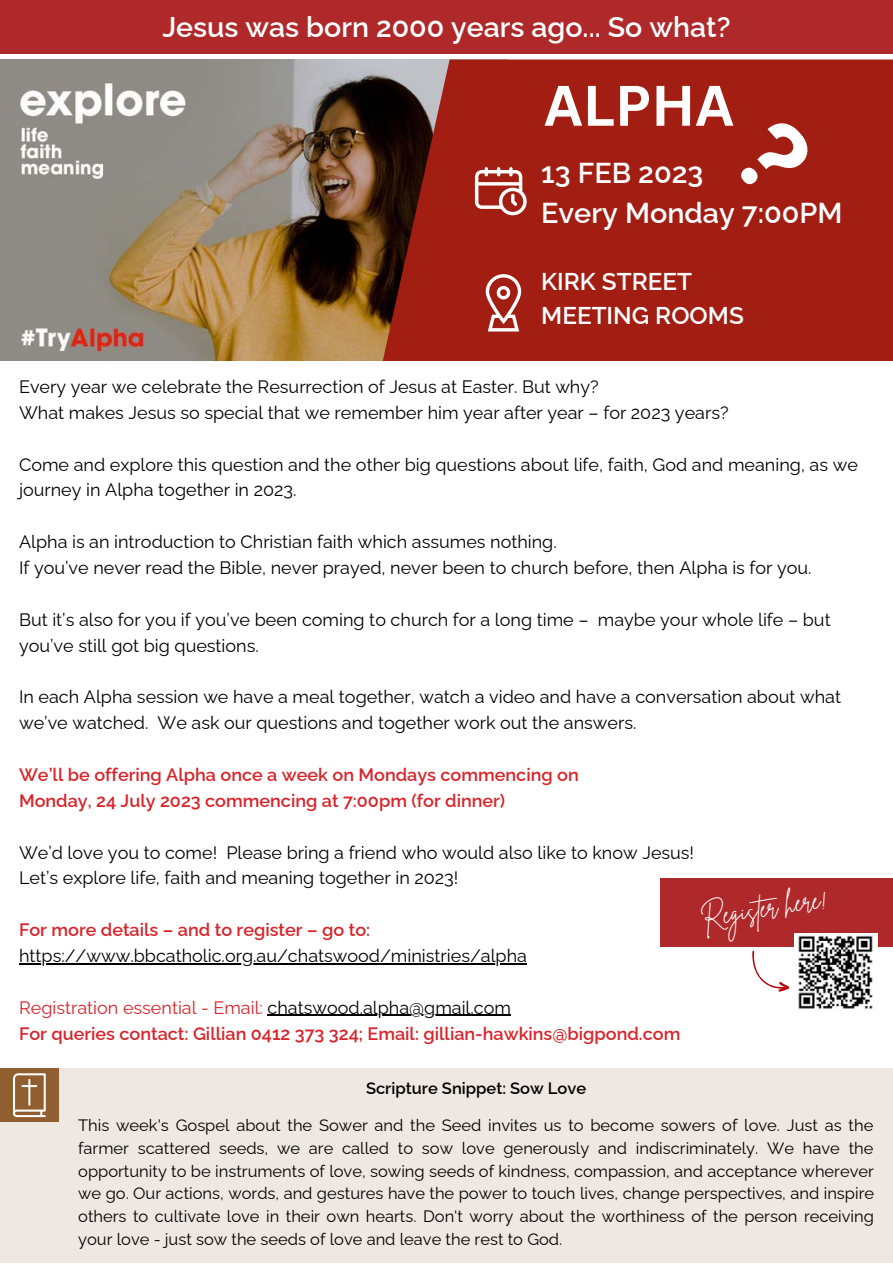
<style>
.page{position:relative;width:893px;height:1264px;background:#fff}
.page>*{position:absolute;margin:0;border:0;box-sizing:border-box;transform-origin:0 0}
.t1{font:700 55.8px "Canva Sans";color:#fff}
.t2{font:600 28.8px "Raleway";color:#fff}
.t3{font:600 28.5px "Raleway";color:#fff}
.t4{font:24.9px "Brittany Signature";color:#fff}
.t5{font:600 24.3px "Raleway";color:#fff}
.t6{font:18px/25.8px "Raleway";color:#000}
.t7{font:600 18px "Raleway";color:#d8242a}
.t8{font:18px "Raleway";color:#d8242a}
.t9{font:16.5px/22.8px "Raleway";color:#000;text-align:justify}
.t10{font:600 16.5px "Raleway";color:#000}
.s1{color:#000}
</style>
<div class="page">
<img style="left:0;top:59px;width:382px;height:302px">
<svg style="left:382px;top:59px;width:510px;height:302px;fill:#a21e13"></svg>
<svg style="left:485px;top:274px;width:36px;height:57px"></svg>
<svg style="left:475px;top:167px;width:51px;height:48px"></svg>
<svg style="left:728px;top:115px;width:87px;height:85px"></svg>
<div style="left:660px;top:878px;width:232px;height:68px;background:#af292b"></div>
<hr style="left:19px;top:963px;width:508px;height:1px;background:#000">
<hr style="left:267px;top:1014px;width:244px;height:1px;background:#000">
<div style="left:0;top:0;width:892px;height:53px;background:#af292b"></div>
<img style="left:794px;top:933px;width:83px;height:76px">
<svg style="left:752px;top:950px;width:37px;height:42px"></svg>
<div style="left:0;top:1067px;width:892px;height:195px;background:#efe8e2"></div>
<div style="left:0;top:1067px;width:59px;height:54px;background:#915e2f"></div>
<svg style="left:13px;top:1073px;width:33px;height:44px"></svg>
<p class="t3" style="left:162px;top:10px;width:569px">Jesus was born 2000 years ago... So what?</p>
<p class="t1" style="left:544px;top:66px;width:191px">ALPHA</p>
<p class="t2" style="left:541px;top:156px;width:164px">13 FEB 2023</p>
<p class="t2" style="left:541px;top:196px;width:303px">Every Monday 7:00PM</p>
<p class="t5" style="left:541px;top:267px;width:152px">KIRK STREET</p>
<p class="t5" style="left:541px;top:301px;width:204px">MEETING ROOMS</p>
<p class="t6" style="left:19px;top:374px;width:581px">Every year we celebrate the Resurrection of Jesus at Easter. But why?</p>
<p class="t6" style="left:19px;top:399px;width:711px">What makes Jesus so special that we remember him year after year – for 2023 years?</p>
<p class="t6" style="left:19px;top:451px;width:840px">Come and explore this question and the other big questions about life, faith, God and meaning, as we journey in Alpha together in 2023.</p>
<p class="t6" style="left:19px;top:529px;width:539px">Alpha is an introduction to Christian faith which assumes nothing.</p>
<p class="t6" style="left:19px;top:554px;width:794px">If you’ve never read the Bible, never prayed, never been to church before, then Alpha is for you.</p>
<p class="t6" style="left:19px;top:606px;width:813px">But it’s also for you if you’ve been coming to church for a long time – maybe your whole life – but you’ve still got big questions.</p>
<p class="t6" style="left:19px;top:684px;width:823px">In each Alpha session we have a meal together, watch a video and have a conversation about what we’ve watched. We ask our questions and together work out the answers.</p>
<p class="t7" style="left:19px;top:764px;width:561px">We’ll be offering Alpha once a week on Mondays commencing on</p>
<p class="t7" style="left:19px;top:790px;width:487px">Monday, 24 July 2023 commencing at 7:00pm (for dinner)</p>
<p class="t6" style="left:19px;top:839px;width:676px">We’d love you to come! Please bring a friend who would also like to know Jesus!</p>
<p class="t6" style="left:19px;top:865px;width:441px">Let’s explore life, faith and meaning together in 2023!</p>
<p class="t7" style="left:19px;top:919px;width:352px">For more details – and to register – go to:</p>
<p class="t6" style="left:19px;top:942px;width:509px">https://www.bbcatholic.org.au/chatswood/ministries/alpha</p>
<p class="t8" style="left:19px;top:996px;width:493px">Registration essential - Email: <span class="s1">chatswood.alpha@gmail.com</span></p>
<p class="t7" style="left:19px;top:1022px;width:662px">For queries contact: Gillian 0412 373 324; Email: gillian-hawkins@bigpond.com</p>
<p class="t4" style="left:698px;top:901px;width:129px;rotate:-9deg">Register here!</p>
<p class="t10" style="left:366px;top:1078px;width:222px">Scripture Snippet: Sow Love</p>
<p class="t9" style="left:78px;top:1113px;width:797px">This week's Gospel about the Sower and the Seed invites us to become sowers of love. Just as the farmer scattered seeds, we are called to sow love generously and indiscriminately. We have the opportunity to be instruments of love, sowing seeds of kindness, compassion, and acceptance wherever we go. Our actions, words, and gestures have the power to touch lives, change perspectives, and inspire others to cultivate love in their own hearts. Don't worry about the worthiness of the person receiving your love - just sow the seeds of love and leave the rest to God.</p>
</div>
